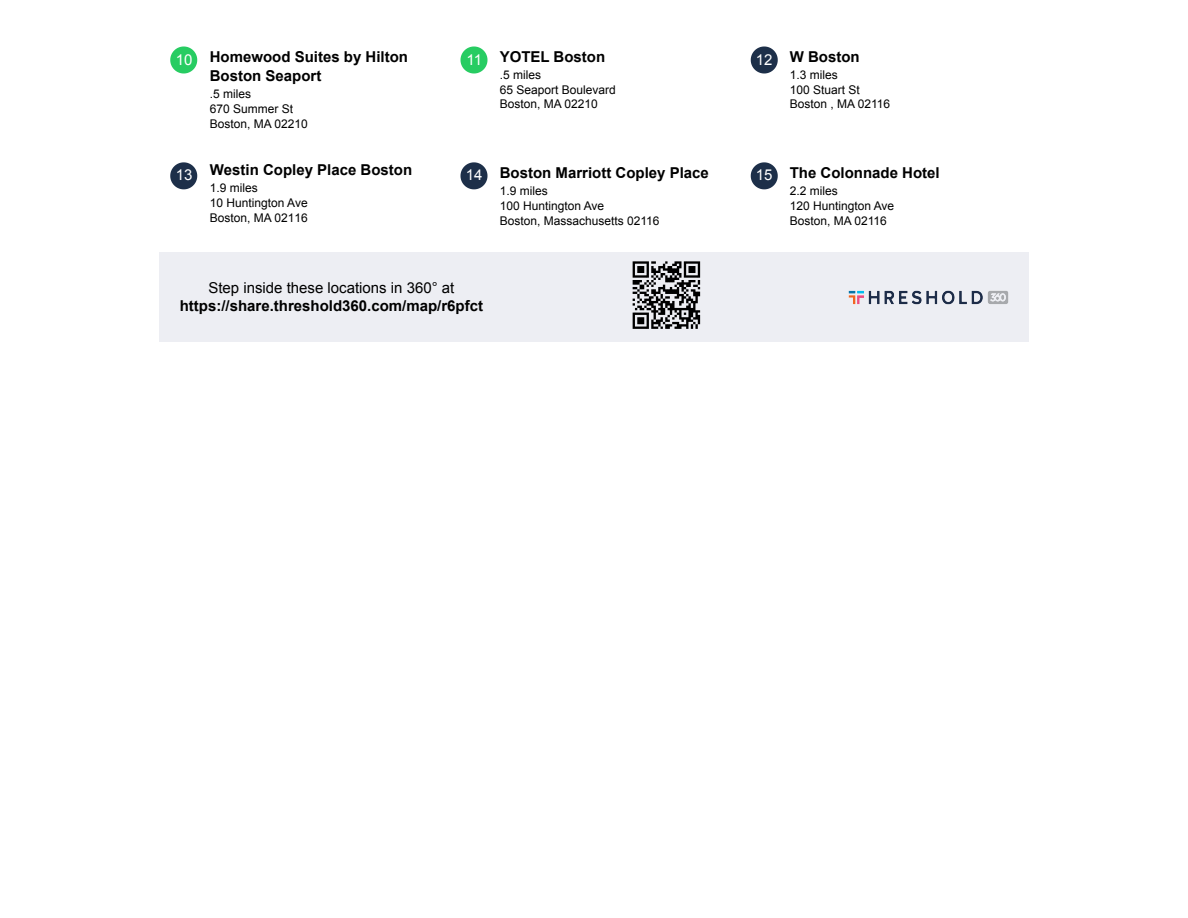
<style>
.page{position:relative;width:1188px;height:918px;background:#fff}
.page>*{position:absolute;margin:0;border:0;box-sizing:border-box;transform-origin:0 0}
.t1{font:700 15px "Arial";color:#000}
.t2{font:15px "Arial";color:#000}
.t3{font:15px "Arial";color:#fff}
.t4{font:12px/15.1px "Arial";color:#000}
.t5{font:12px "Arial";color:#000}
.s1{font-weight:400;color:#fff}
</style>
<div class="page">
<svg style="left:170px;top:46px;width:27px;height:28px"></svg>
<svg style="left:460px;top:46px;width:28px;height:28px"></svg>
<svg style="left:751px;top:46px;width:27px;height:28px"></svg>
<svg style="left:170px;top:162px;width:27px;height:27px"></svg>
<svg style="left:460px;top:162px;width:28px;height:27px"></svg>
<svg style="left:751px;top:162px;width:27px;height:27px"></svg>
<div style="left:159px;top:252px;width:870px;height:90px;background:#edeef3"></div>
<svg style="left:633px;top:261px;width:67px;height:68px"></svg>
<img style="left:849px;top:291px;width:159px;height:13px">
<p class="t1" style="left:176px;top:47px;width:234px"><span class="s1">10</span> Homewood Suites by Hilton</p>
<p class="t3" style="left:466px;top:49px;width:17px">11</p>
<p class="t1" style="left:756px;top:47px;width:105px"><span class="s1">12</span> W Boston</p>
<p class="t1" style="left:210px;top:66px;width:113px">Boston Seaport</p>
<p class="t5" style="left:210px;top:86px;width:43px">.5 miles</p>
<p class="t4" style="left:210px;top:101px;width:100px">670 Summer St<br>Boston, MA 02210</p>
<p class="t1" style="left:210px;top:160px;width:204px">Westin Copley Place Boston</p>
<p class="t5" style="left:210px;top:179px;width:49px">1.9 miles</p>
<p class="t4" style="left:210px;top:195px;width:100px">10 Huntington Ave<br>Boston, MA 02116</p>
<p class="t1" style="left:500px;top:47px;width:107px">YOTEL Boston</p>
<p class="t5" style="left:500px;top:67px;width:43px">.5 miles</p>
<p class="t4" style="left:500px;top:82px;width:117px;line-height:14.7px">65 Seaport Boulevard<br>Boston, MA 02210</p>
<p class="t5" style="left:790px;top:67px;width:49px">1.3 miles</p>
<p class="t4" style="left:790px;top:82px;width:102px;line-height:14.7px">100 Stuart St<br>Boston , MA 02116</p>
<p class="t1" style="left:500px;top:163px;width:211px">Boston Marriott Copley Place</p>
<p class="t5" style="left:500px;top:182px;width:49px">1.9 miles</p>
<p class="t4" style="left:500px;top:198px;width:161px">100 Huntington Ave<br>Boston, Massachusetts 02116</p>
<p class="t1" style="left:790px;top:163px;width:151px">The Colonnade Hotel</p>
<p class="t5" style="left:790px;top:182px;width:49px">2.2 miles</p>
<p class="t4" style="left:790px;top:198px;width:106px">120 Huntington Ave<br>Boston, MA 02116</p>
<p class="t3" style="left:176px;top:165px;width:18px">13</p>
<p class="t3" style="left:466px;top:165px;width:18px">14</p>
<p class="t3" style="left:756px;top:165px;width:18px">15</p>
<p class="t2" style="left:208px;top:278px;width:248px">Step inside these locations in 360° at</p>
<p class="t1" style="left:180px;top:296px;width:305px">https://share.threshold360.com/map/r6pfct</p>
</div>
